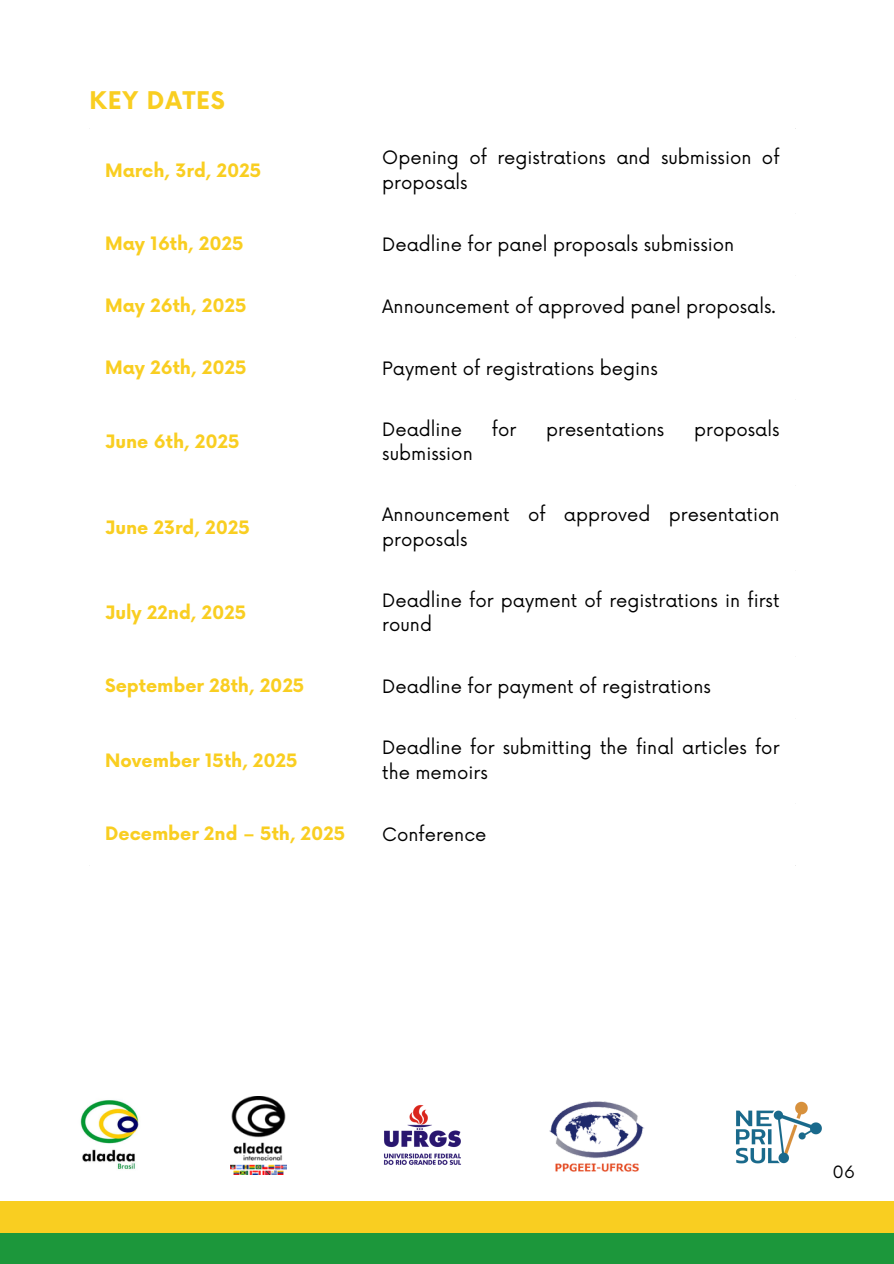
<style>
.page{position:relative;width:894px;height:1264px;background:#fff}
.page>*{position:absolute;margin:0;border:0;box-sizing:border-box;transform-origin:0 0}
.t1{font:700 23.7px "Now";letter-spacing:.035em;color:#f9ce21}
.t2{font:18px/24.8px "Now";color:#000}
.t3{font:700 18px "Now";color:#f9ce21}
.t4{font:16.5px "Now";color:#000}
</style>
<div class="page">
<div style="left:0;top:1232px;width:893px;height:31px;background:#1c973b"></div>
<div style="left:0;top:1200px;width:893px;height:32px;background:#f9ce21"></div>
<img style="left:80px;top:1100px;width:59px;height:70px">
<img style="left:383px;top:1105px;width:78px;height:60px">
<img style="left:549px;top:1101px;width:95px;height:70px">
<img style="left:736px;top:1101px;width:86px;height:63px">
<img style="left:230px;top:1096px;width:56px;height:78px">
<p class="t1" style="left:89px;top:88px;width:137px">KEY DATES</p>
<h1 class="t3" style="left:105px;top:160px;width:158px">March, 3rd, 2025</h1>
<p class="t2" style="left:382px;top:146px;width:398px">Opening of registrations and submission of proposals</p>
<p class="t3" style="left:105px;top:234px;width:140px">May 16th, 2025</p>
<p class="t2" style="left:382px;top:233px;width:353px">Deadline for panel proposals submission</p>
<p class="t3" style="left:105px;top:295px;width:143px">May 26th, 2025</p>
<p class="t2" style="left:382px;top:295px;width:395px">Announcement of approved panel proposals.</p>
<p class="t3" style="left:105px;top:357px;width:143px">May 26th, 2025</p>
<p class="t2" style="left:382px;top:357px;width:277px">Payment of registrations begins</p>
<p class="t3" style="left:105px;top:432px;width:136px">June 6th, 2025</p>
<p class="t3" style="left:105px;top:517px;width:146px">June 23rd, 2025</p>
<p class="t3" style="left:105px;top:603px;width:143px">July 22nd, 2025</p>
<p class="t2" style="left:382px;top:417px;width:81px">Deadline</p>
<p class="t2" style="left:491px;top:417px;width:26px">for</p>
<p class="t2" style="left:546px;top:417px;width:120px">presentations</p>
<p class="t2" style="left:694px;top:417px;width:87px">proposals</p>
<p class="t2" style="left:382px;top:442px;width:92px">submission</p>
<p class="t2" style="left:382px;top:503px;width:398px">Announcement of approved presentation proposals</p>
<p class="t2" style="left:382px;top:588px;width:398px">Deadline for payment of registrations in first round</p>
<p class="t3" style="left:105px;top:676px;width:201px">September 28th, 2025</p>
<p class="t2" style="left:382px;top:675px;width:330px">Deadline for payment of registrations</p>
<p class="t3" style="left:105px;top:750px;width:194px">November 15th, 2025</p>
<p class="t2" style="left:382px;top:736px;width:398px">Deadline for submitting the final articles for the memoirs</p>
<p class="t3" style="left:105px;top:823px;width:242px">December 2nd – 5th, 2025</p>
<p class="t2" style="left:382px;top:822px;width:106px">Conference</p>
<p class="t4" style="left:832px;top:1162px;width:24px">06</p>
</div>
